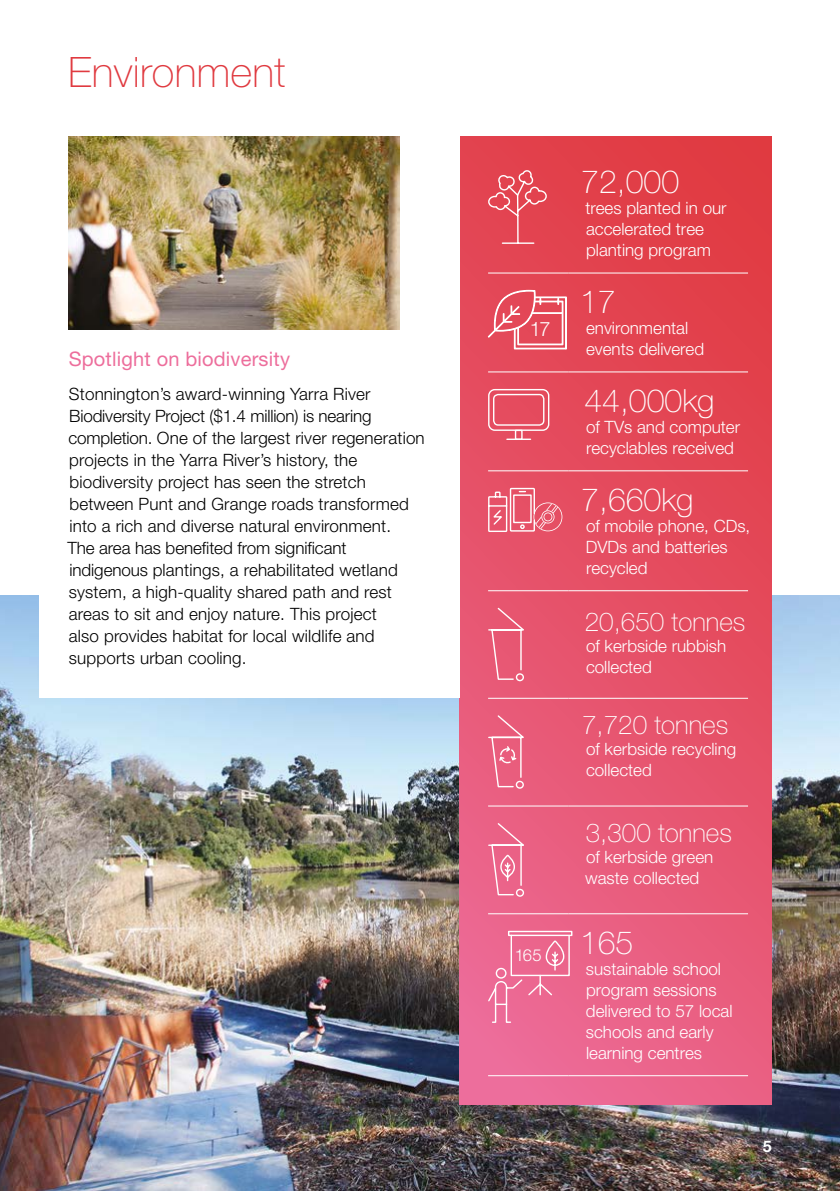
<style>
.page{position:relative;width:840px;height:1191px;background:#fff}
.page>*{position:absolute;margin:0;border:0;box-sizing:border-box;transform-origin:0 0}
.t1{font:100 42px "Helvetica Neue LT Std";letter-spacing:.005em;color:#e03a40}
.t2{font:100 32px "Helvetica Neue LT Std";color:#fff}
.t3{font:100 26px "Helvetica Neue LT Std";color:#fff}
.t4{font:20px "Helvetica Neue LT Std";letter-spacing:.01em;color:#ed6e9c}
.t5{font:300 20px "Helvetica Neue LT Std";color:#fff}
.t6{font:300 17px/22px "Helvetica Neue LT Std";letter-spacing:.01em;color:#000}
.t7{font:300 17px/21px "Helvetica Neue LT Std";color:#fff}
.t8{font:300 16.6px "Helvetica Neue LT Std";color:#fff}
.t9{font:700 16px "Helvetica Neue LT Pro";color:#fff}
</style>
<div class="page">
<img style="left:0;top:595px;width:839px;height:596px">
<svg style="left:459px;top:136px;width:312px;height:968px;background:#e65168"></svg>
<hr style="left:488px;top:273px;width:80px;height:1px;background:#fff">
<hr style="left:568px;top:273px;width:179px;height:1px;background:#fff">
<hr style="left:488px;top:470px;width:80px;height:1px;background:#fff">
<hr style="left:568px;top:470px;width:179px;height:1px;background:#fff">
<hr style="left:488px;top:590px;width:80px;height:1px;background:#fff">
<hr style="left:568px;top:590px;width:179px;height:1px;background:#fff">
<hr style="left:488px;top:698px;width:80px;height:1px;background:#fff">
<hr style="left:568px;top:698px;width:179px;height:1px;background:#fff">
<hr style="left:488px;top:805px;width:80px;height:1px;background:#fff">
<hr style="left:568px;top:805px;width:179px;height:1px;background:#fff">
<hr style="left:488px;top:371px;width:80px;height:1px;background:#fff">
<hr style="left:568px;top:371px;width:179px;height:1px;background:#fff">
<hr style="left:488px;top:913px;width:80px;height:1px;background:#fff">
<hr style="left:568px;top:913px;width:179px;height:1px;background:#fff">
<hr style="left:488px;top:1075px;width:80px;height:1px;background:#fff">
<hr style="left:568px;top:1075px;width:179px;height:1px;background:#fff">
<svg style="left:487px;top:168px;width:60px;height:76px;background:#e55662"></svg>
<svg style="left:487px;top:289px;width:80px;height:60px;background:#e86a77"></svg>
<hr style="left:506px;top:438px;width:24px;height:2px;background:#fff">
<div style="left:488px;top:389px;width:61px;height:42px;border:1px solid #fff;border-radius:6px"></div>
<div style="left:492px;top:394px;width:52px;height:32px;border:1px solid #fff;border-radius:5px"></div>
<div style="left:514px;top:430px;width:8px;height:10px;border:1px solid #fff"></div>
<svg style="left:487px;top:490px;width:75px;height:43px;background:#ea7182"></svg>
<div style="left:509px;top:488px;width:25px;height:43px;border:1px solid #fff"></div>
<svg style="left:487px;top:606px;width:39px;height:76px;background:#e9677f"></svg>
<svg style="left:487px;top:714px;width:39px;height:75px;background:#eb708b"></svg>
<svg style="left:487px;top:821px;width:40px;height:76px;background:#ed7696"></svg>
<svg style="left:486px;top:930px;width:87px;height:93px;background:#ed769b"></svg>
<div style="left:40px;top:136px;width:419px;height:561px;background:#fff"></div>
<img style="left:68px;top:136px;width:331px;height:193px">
<h1 class="t1" style="left:68px;top:48px;width:219px">Environment</h1>
<p class="t4" style="left:69px;top:347px;width:223px">Spotlight on biodiversity</p>
<p class="t6" style="left:67px;top:382px;width:358px">Stonnington’s award-winning Yarra River Biodiversity Project ($1.4 million) is nearing completion. One of the largest river regeneration projects in the Yarra River’s history, the biodiversity project has seen the stretch between Punt and Grange roads transformed into a rich and diverse natural environment.<br>The area has benefited from significant indigenous plantings, a rehabilitated wetland system, a high-quality shared path and rest areas to sit and enjoy nature. This project<br>also provides habitat for local wildlife and supports urban cooling.</p>
<p class="t5" style="left:529px;top:316px;width:22px">17</p>
<h2 class="t2" style="left:581px;top:163px;width:99px">72,000</h2>
<p class="t7" style="left:585px;top:197px;width:143px">trees planted in our accelerated tree planting program</p>
<h2 class="t2" style="left:579px;top:283px;width:37px">17</h2>
<p class="t7" style="left:585px;top:317px;width:120px">environmental events delivered</p>
<h2 class="t2" style="left:584px;top:382px;width:131px">44,000kg</h2>
<p class="t7" style="left:585px;top:416px;width:155px">of TVs and computer recyclables received</p>
<h2 class="t2" style="left:581px;top:481px;width:114px">7,660kg</h2>
<p class="t7" style="left:585px;top:515px;width:166px">of mobile phone, CDs,<br>DVDs and batteries recycled</p>
<h3 class="t3" style="left:584px;top:606px;width:162px">20,650 tonnes</h3>
<p class="t7" style="left:585px;top:634px;width:142px">of kerbside rubbish collected</p>
<h3 class="t3" style="left:581px;top:710px;width:147px">7,720 tonnes</h3>
<p class="t7" style="left:585px;top:738px;width:152px">of kerbside recycling collected</p>
<h3 class="t3" style="left:585px;top:817px;width:147px">3,300 tonnes</h3>
<p class="t7" style="left:585px;top:845px;width:130px">of kerbside green waste collected</p>
<p class="t8" style="left:514px;top:945px;width:120px">165 <sup>165</sup></p>
<p class="t7" style="left:585px;top:957px;width:148px">sustainable school program sessions delivered to 57 local schools and early learning centres</p>
<p class="t9" style="left:762px;top:1136px;width:10px">5</p>
</div>
